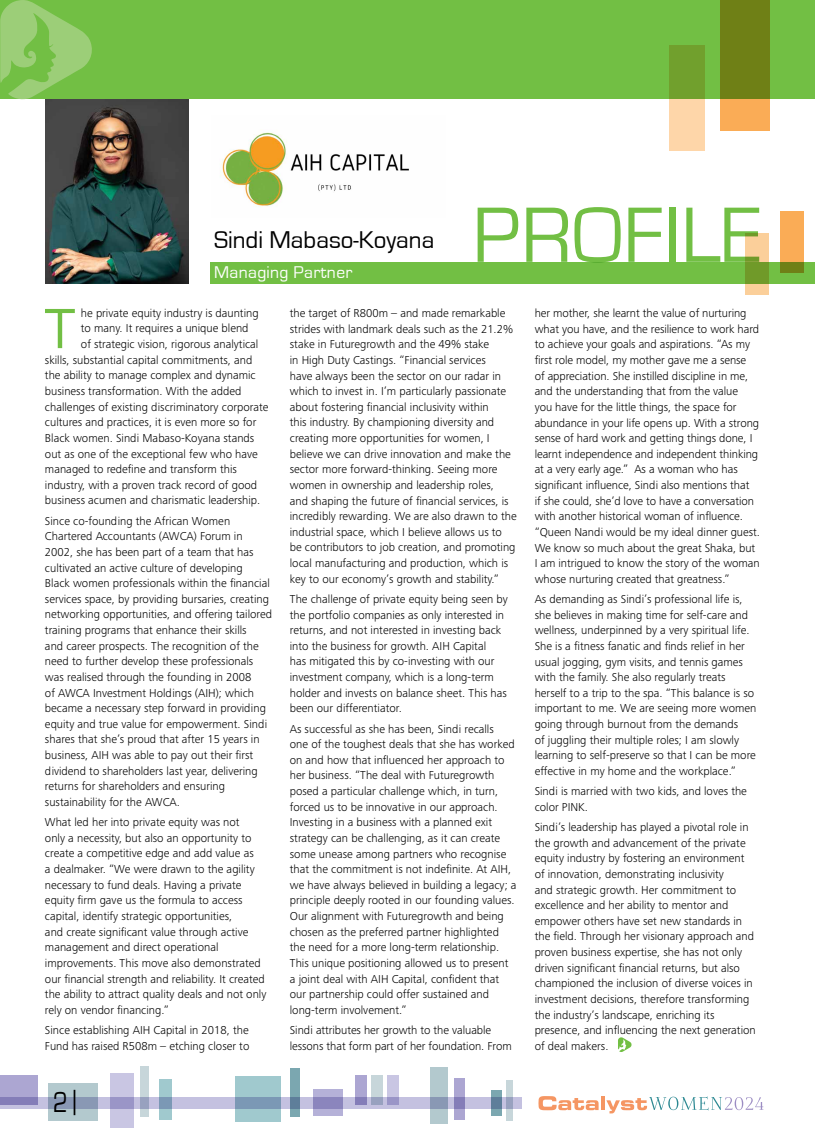
<style>
.page{position:relative;width:815px;height:1134px;background:#fff}
.page>*{position:absolute;margin:0;border:0;box-sizing:border-box;transform-origin:0 0}
.t1{font:81.25px "Eurostile";letter-spacing:.01em;color:#72bf44}
.t2{font:58.75px "Eurostile";color:#72bf44}
.t3{font:30px "Eurostile";color:#000;scale:.8 1}
.t4{font:25px "Eurostile";color:#000}
.t5{font:17.5px "Eurostile";letter-spacing:.02em;color:#fff}
.t6{font:300 11.88px/15.6px "Frutiger Next Pro";color:#000}
</style>
<div class="page">
<div style="left:0;top:1097px;width:522px;height:12px;background:#c4c1e0"></div>
<svg style="left:0;top:1075px;width:38px;height:29px"></svg>
<svg style="left:48px;top:1083px;width:49px;height:37px;fill:#b3c9ce"></svg>
<svg style="left:111px;top:1073px;width:23px;height:55px"></svg>
<svg style="left:140px;top:1066px;width:9px;height:51px"></svg>
<svg style="left:159px;top:1079px;width:13px;height:40px"></svg>
<svg style="left:235px;top:1076px;width:45px;height:45px;fill:#a0c9ce"></svg>
<svg style="left:291px;top:1068px;width:9px;height:49px"></svg>
<svg style="left:314px;top:1089px;width:29px;height:26px"></svg>
<svg style="left:356px;top:1075px;width:11px;height:29px"></svg>
<svg style="left:372px;top:1075px;width:11px;height:29px"></svg>
<svg style="left:388px;top:1075px;width:11px;height:29px"></svg>
<svg style="left:430px;top:1067px;width:18px;height:57px"></svg>
<svg style="left:455px;top:1078px;width:10px;height:41px"></svg>
<svg style="left:491px;top:1090px;width:10px;height:26px"></svg>
<svg style="left:506px;top:1080px;width:7px;height:40px"></svg>
<svg style="left:538px;top:1096px;width:61px;height:14px"></svg>
<hr style="left:601px;top:1096px;width:4px;height:14px;background:#f59663">
<svg style="left:606px;top:1096px;width:158px;height:17px"></svg>
<img style="left:45px;top:99px;width:144px;height:185px">
<img style="left:220px;top:132px;width:189px;height:74px">
<svg style="left:618px;top:1037px;width:14px;height:15px"></svg>
<div style="left:0;top:0;width:815px;height:99px;background:#72bf44"></div>
<svg style="left:669px;top:45px;width:36px;height:106px;fill:#71a02d"></svg>
<svg style="left:721px;top:0;width:49px;height:130px;fill:#6f8016"></svg>
<svg style="left:0;top:0;width:93px;height:100px"></svg>
<div style="left:211px;top:262px;width:604px;height:22px;background:#72bf44"></div>
<svg style="left:745px;top:233px;width:24px;height:61px"></svg>
<svg style="left:780px;top:212px;width:24px;height:61px"></svg>
<h3 class="t4" style="left:214px;top:226px;width:222px">Sindi Mabaso-Koyana</h3>
<h3 class="t5" style="left:214px;top:263px;width:140px">Managing Partner</h3>
<h1 class="t1" style="left:472px;top:191px;width:291px">PROFILE</h1>
<h2 class="t2" style="left:45px;top:297px;width:32px">T</h2>
<p class="t6" style="left:81px;top:305px;width:179px">he private equity industry is daunting</p>
<p class="t6" style="left:81px;top:321px;width:169px">to many. It requires a unique blend</p>
<p class="t6" style="left:81px;top:336px;width:179px">of strategic vision, rigorous analytical</p>
<p class="t6" style="left:45px;top:352px;width:209px">skills, substantial capital commitments, and</p>
<p class="t6" style="left:45px;top:368px;width:212px">the ability to manage complex and dynamic</p>
<p class="t6" style="left:45px;top:383px;width:198px">business transformation. With the added</p>
<p class="t6" style="left:45px;top:399px;width:225px">challenges of existing discriminatory corporate</p>
<p class="t6" style="left:45px;top:414px;width:213px">cultures and practices, it is even more so for</p>
<p class="t6" style="left:45px;top:430px;width:211px">Black women. Sindi Mabaso-Koyana stands</p>
<p class="t6" style="left:45px;top:446px;width:214px">out as one of the exceptional few who have</p>
<p class="t6" style="left:45px;top:461px;width:193px">managed to redefine and transform this</p>
<p class="t6" style="left:45px;top:477px;width:214px">industry, with a proven track record of good</p>
<p class="t6" style="left:45px;top:493px;width:217px">business acumen and charismatic leadership.</p>
<p class="t6" style="left:45px;top:513px;width:229px">Since co-founding the African Women Chartered Accountants (AWCA) Forum in 2002, she has been part of a team that has cultivated an active culture of developing<br>Black women professionals within the financial services space, by providing bursaries, creating networking opportunities, and offering tailored training programs that enhance their skills<br>and career prospects. The recognition of the need to further develop these professionals was realised through the founding in 2008<br>of AWCA Investment Holdings (AIH); which became a necessary step forward in providing equity and true value for empowerment. Sindi shares that she’s proud that after 15 years in business, AIH was able to pay out their first dividend to shareholders last year, delivering returns for shareholders and ensuring sustainability for the AWCA.</p>
<p class="t6" style="left:45px;top:814px;width:223px">What led her into private equity was not<br>only a necessity, but also an opportunity to create a competitive edge and add value as<br>a dealmaker. “We were drawn to the agility necessary to fund deals. Having a private equity firm gave us the formula to access capital, identify strategic opportunities,<br>and create significant value through active management and direct operational improvements. This move also demonstrated our financial strength and reliability. It created the ability to attract quality deals and not only rely on vendor financing.”</p>
<p class="t6" style="left:45px;top:1022px;width:206px">Since establishing AIH Capital in 2018, the<br>Fund has raised R508m – etching closer to</p>
<h3 class="t3" style="left:53px;top:1085px;width:29px">2 |</h3>
<p class="t6" style="left:290px;top:305px;width:228px">the target of R800m – and made remarkable strides with landmark deals such as the 21.2% stake in Futuregrowth and the 49% stake<br>in High Duty Castings. “Financial services<br>have always been the sector on our radar in which to invest in. I’m particularly passionate about fostering financial inclusivity within<br>this industry. By championing diversity and creating more opportunities for women, I believe we can drive innovation and make the sector more forward-thinking. Seeing more women in ownership and leadership roles,<br>and shaping the future of financial services, is incredibly rewarding. We are also drawn to the industrial space, which I believe allows us to be contributors to job creation, and promoting local manufacturing and production, which is key to our economy’s growth and stability.”</p>
<p class="t6" style="left:290px;top:591px;width:220px">The challenge of private equity being seen by the portfolio companies as only interested in returns, and not interested in investing back into the business for growth. AIH Capital<br>has mitigated this by co-investing with our investment company, which is a long-term holder and invests on balance sheet. This has been our differentiator.</p>
<p class="t6" style="left:290px;top:721px;width:228px">As successful as she has been, Sindi recalls<br>one of the toughest deals that she has worked on and how that influenced her approach to her business. “The deal with Futuregrowth posed a particular challenge which, in turn, forced us to be innovative in our approach.<br>Investing in a business with a planned exit strategy can be challenging, as it can create some unease among partners who recognise that the commitment is not indefinite. At AIH, we have always believed in building a legacy; a principle deeply rooted in our founding values.<br>Our alignment with Futuregrowth and being chosen as the preferred partner highlighted the need for a more long-term relationship.<br>This unique positioning allowed us to present a joint deal with AIH Capital, confident that our partnership could offer sustained and long-term involvement.”</p>
<p class="t6" style="left:290px;top:1022px;width:223px">Sindi attributes her growth to the valuable lessons that form part of her foundation. From</p>
<p class="t6" style="left:535px;top:305px;width:227px">her mother, she learnt the value of nurturing what you have, and the resilience to work hard to achieve your goals and aspirations. “As my first role model, my mother gave me a sense<br>of appreciation. She instilled discipline in me, and the understanding that from the value<br>you have for the little things, the space for abundance in your life opens up. With a strong sense of hard work and getting things done, I learnt independence and independent thinking at a very early age.” As a woman who has significant influence, Sindi also mentions that<br>if she could, she’d love to have a conversation with another historical woman of influence. “Queen Nandi would be my ideal dinner guest.<br>We know so much about the great Shaka, but I am intrigued to know the story of the woman whose nurturing created that greatness.”</p>
<p class="t6" style="left:535px;top:591px;width:223px">As demanding as Sindi’s professional life is, she believes in making time for self-care and wellness, underpinned by a very spiritual life.<br>She is a fitness fanatic and finds relief in her usual jogging, gym visits, and tennis games with the family. She also regularly treats herself to a trip to the spa. “This balance is so important to me. We are seeing more women going through burnout from the demands<br>of juggling their multiple roles; I am slowly learning to self-preserve so that I can be more effective in my home and the workplace.”</p>
<p class="t6" style="left:535px;top:783px;width:214px">Sindi is married with two kids, and loves the color PINK.</p>
<p class="t6" style="left:535px;top:819px;width:223px">Sindi’s leadership has played a pivotal role in the growth and advancement of the private equity industry by fostering an environment of innovation, demonstrating inclusivity<br>and strategic growth. Her commitment to excellence and her ability to mentor and empower others have set new standards in the field. Through her visionary approach and proven business expertise, she has not only driven significant financial returns, but also championed the inclusion of diverse voices in investment decisions, therefore transforming the industry’s landscape, enriching its presence, and influencing the next generation of deal makers.</p>
</div>
